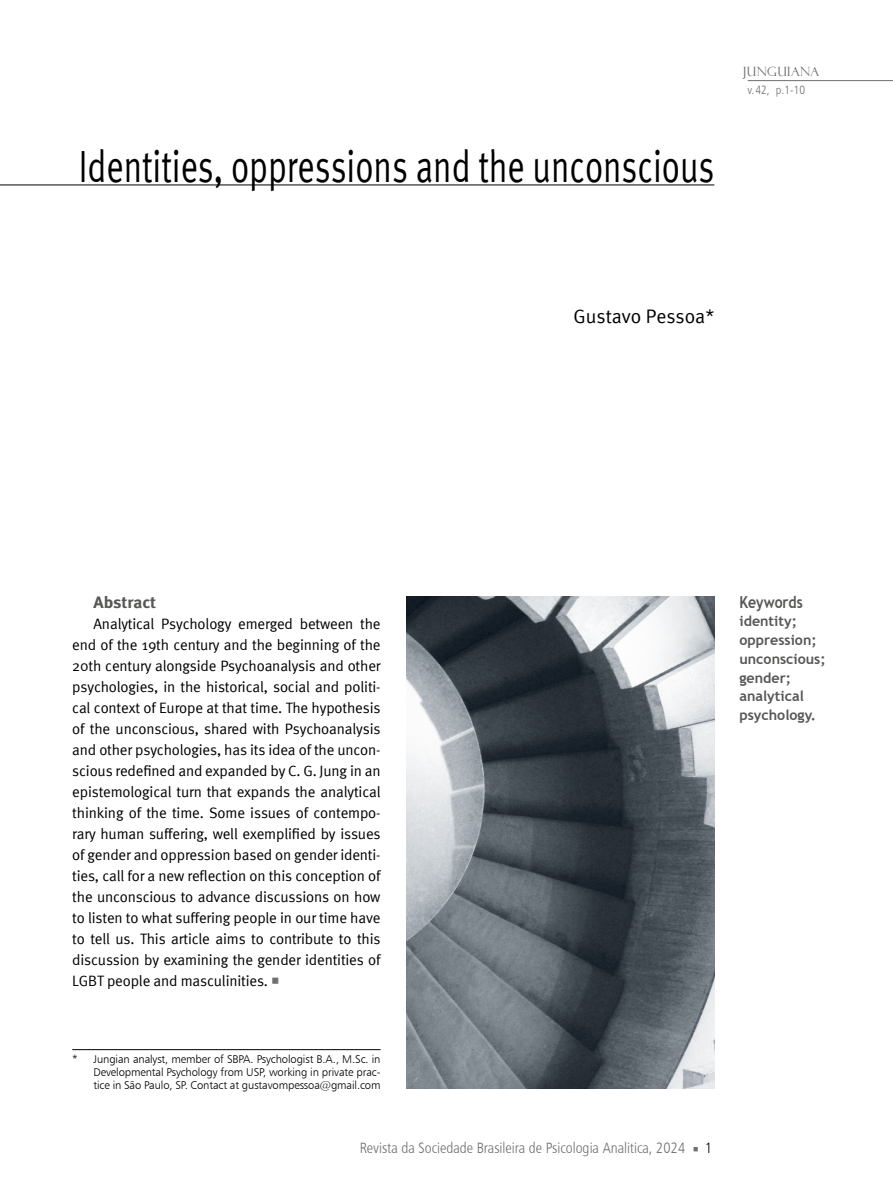
<style>
.page{position:relative;width:893px;height:1191px;background:#fff}
.page>*{position:absolute;margin:0;border:0;box-sizing:border-box;transform-origin:0 0}
.t1{font:45px "Meta Normal";color:#000;scale:.75 1}
.t2{font:19.5px "Meta Normal";color:#000}
.t3{font:700 16.5px "Meta";color:#575756;scale:1.06 1}
.t4{font:700 16.5px "Trebuchet MS";color:#575756;scale:.85 1}
.t5{font:15px/21px "Meta Normal";letter-spacing:-.01em;color:#000;text-align:justify}
.t6{font:15px "Humanist 777 BT Light Condensed B";color:#706f6f}
.t7{font:700 14.25px/18.8px "Trebuchet MS";color:#575756}
.t8{font:12.75px "Felix Titling";letter-spacing:.03em;color:#706f6f}
.t9{font:12px "Humanist 777 BT Light Condensed B";color:#706f6f}
.t10{font:11.25px/13.2px "Humanist 777 BT Light B";letter-spacing:-.01em;color:#000;text-align:justify}
.s1{font-family:"Minion Pro";font-size:21px;color:#706f6f}
.s2{font-family:"Minion Pro"}
.s3{color:#000}
</style>
<div class="page">
<hr style="left:748px;top:80px;width:145px;height:1px;background:#706f6f">
<img style="left:406px;top:596px;width:308px;height:493px">
<hr style="left:0;top:185px;width:714px;height:1px;background:#000">
<hr style="left:72px;top:1049px;width:309px;height:1px;background:#000">
<h1 class="t1" style="left:79px;top:140px;width:849px">Identities, oppressions and the unconscious</h1>
<p class="t8" style="left:743px;top:64px;width:78px">JUNGUIANA</p>
<p class="t9" style="left:748px;top:83px;width:59px">v.42, p.1-10</p>
<h2 class="t2" style="left:574px;top:305px;width:142px">Gustavo Pessoa*</h2>
<p class="t3" style="left:94px;top:592px;width:61px">Abstract</p>
<p class="t5" style="left:72px;top:613px;width:310px;text-indent:21px">Analytical Psychology emerged between the end of the 19th century and the beginning of the 20th century alongside Psychoanalysis and other psychologies, in the historical, social and politi&shy;cal context of Europe at that time. The hypothesis of the unconscious, shared with Psychoanalysis and other psychologies, has its idea of the uncon&shy;scious redefined and expanded by C. G. Jung in an epistemological turn that expands the analytical thinking of the time. Some issues of contempo&shy;rary human suffering, well exemplified by issues of gender and oppression based on gender identi&shy;ties, call for a new reflection on this conception of the unconscious to advance discussions on how to listen to what suffering people in our time have to tell us. This article aims to contribute to this discussion by examining the gender identities of LGBT people and masculinities. <span class="s1">■</span></p>
<p class="t10" style="left:94px;top:1052px;width:289px;text-indent:-21px">* Jungian analyst, member of SBPA. Psychologist B.A., M.Sc. in Developmental Psychology from USP, working in private prac&shy;tice in São Paulo, SP. Contact at gustavompessoa@gmail.com</p>
<p class="t6" style="left:360px;top:1138px;width:354px">Revista da Sociedade Brasileira de Psicologia Analitica, 2024 <span class="s2">■</span> <span class="s3">1</span></p>
<p class="t4" style="left:739px;top:591px;width:76px">Keywords</p>
<p class="t7" style="left:739px;top:612px;width:88px">identity; oppression; unconscious; gender; analytical psychology.</p>
</div>
